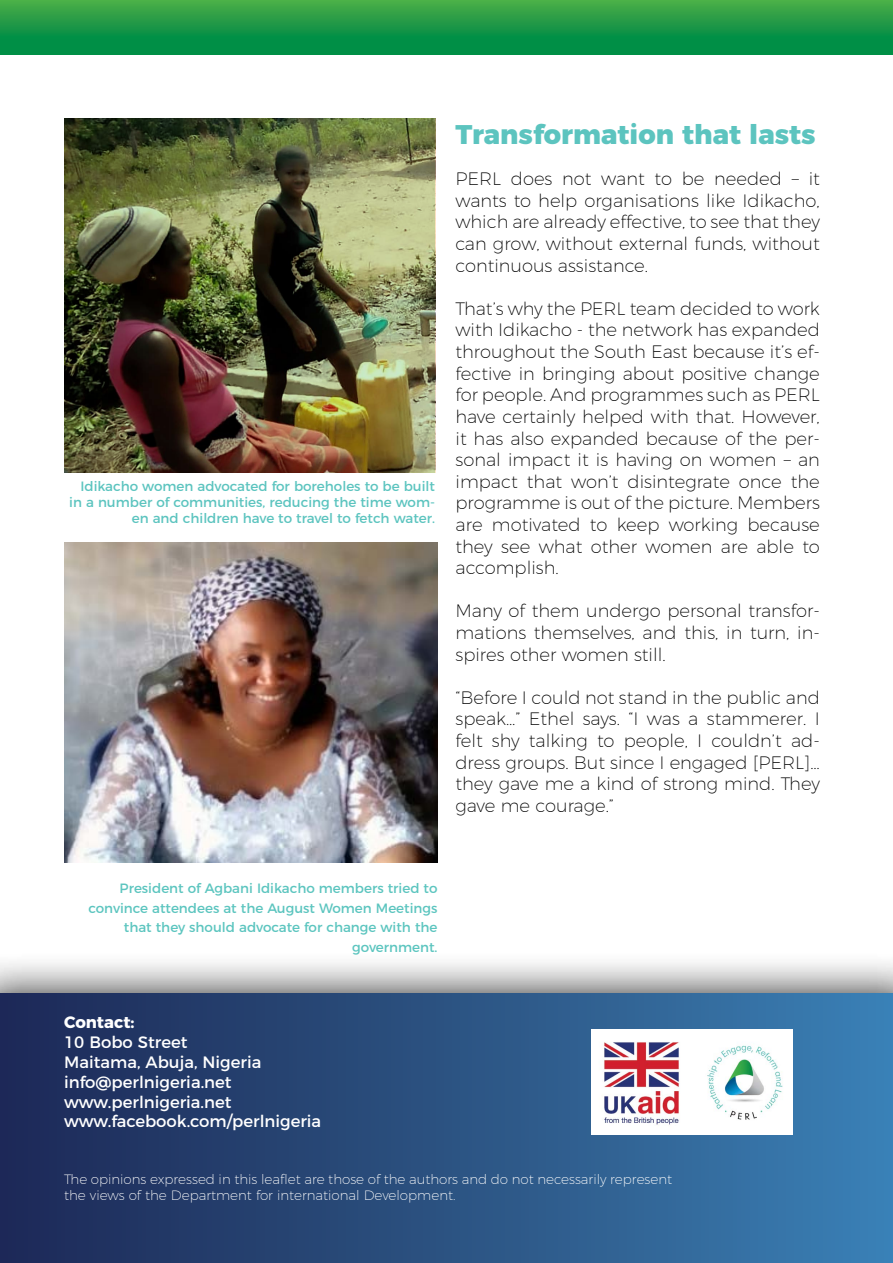
<style>
.page{position:relative;width:893px;height:1263px;background:#fff}
.page>*{position:absolute;margin:0;border:0;box-sizing:border-box;transform-origin:0 0}
.t1{font:800 27px "Montserrat";color:#5cc4bf}
.t2{font:200 18px/21.6px "Montserrat";color:#000;text-align:justify}
.t3{font:16.5px/19.8px "Montserrat";color:#fff}
.t4{font:700 16.5px "Montserrat";color:#fff}
.t5{font:200 13.5px/16.2px "Montserrat";color:#fff}
.t6{font:13.5px/19.5px "Montserrat";color:#5cc5bf;text-align:right}
.t7{font:13.5px/16.2px "Montserrat";color:#5cc4bf;text-align:right}
</style>
<div class="page">
<div style="left:0;top:0;width:893px;height:55px;background:linear-gradient(to bottom,#47aa48,#008746)"></div>
<img style="left:64px;top:118px;width:371px;height:354px">
<img style="left:64px;top:542px;width:373px;height:320px">
<div style="left:0;top:951px;width:893px;height:312px;background:#000;opacity:.88"></div>
<div style="left:0;top:994px;width:893px;height:269px;background:linear-gradient(to right,#1c2754,#3d81b4)"></div>
<div style="left:591px;top:1029px;width:201px;height:105px;background:#fff"></div>
<img style="left:707px;top:1045px;width:76px;height:75px">
<img style="left:604px;top:1042px;width:76px;height:83px">
<p class="t7" style="left:69px;top:477px;width:367px">Idikacho women advocated for boreholes to be built in a number of communities, reducing the time wom&shy;en and children have to travel to fetch water.</p>
<h1 class="t1" style="left:455px;top:112px;width:362px">Transformation that lasts</h1>
<p class="t2" style="left:455px;top:166px;width:366px">PERL does not want to be needed – it wants to help organisations like Idikacho, which are already effective, to see that they can grow, without external funds, without continuous assistance.</p>
<p class="t2" style="left:455px;top:296px;width:366px">That’s why the PERL team decided to work with Idikacho - the network has expanded throughout the South East because it’s ef&shy;fective in bringing about positive change for people. And programmes such as PERL have certainly helped with that. However, it has also expanded because of the per&shy;sonal impact it is having on women – an impact that won’t disintegrate once the programme is out of the picture. Members are motivated to keep working because they see what other women are able to accomplish.</p>
<p class="t2" style="left:455px;top:598px;width:366px">Many of them undergo personal transfor&shy;mations themselves, and this, in turn, in&shy;spires other women still.</p>
<p class="t2" style="left:455px;top:685px;width:366px">“Before I could not stand in the public and speak…” Ethel says. “I was a stammerer. I felt shy talking to people, I couldn’t ad&shy;dress groups. But since I engaged [PERL]… they gave me a kind of strong mind. They gave me courage.”</p>
<p class="t6" style="left:88px;top:878px;width:350px">President of Agbani Idikacho members tried to convince attendees at the August Women Meetings that they should advocate for change with the government.</p>
<p class="t4" style="left:64px;top:1009px;width:72px">Contact:</p>
<p class="t3" style="left:64px;top:1031px;width:259px">10 Bobo Street<br>Maitama, Abuja, Nigeria info@perlnigeria.net www.perlnigeria.net www.facebook.com/perlnigeria</p>
<p class="t5" style="left:64px;top:1169px;width:610px">The opinions expressed in this leaflet are those of the authors and do not necessarily represent the views of the Department for international Development.</p>
</div>
